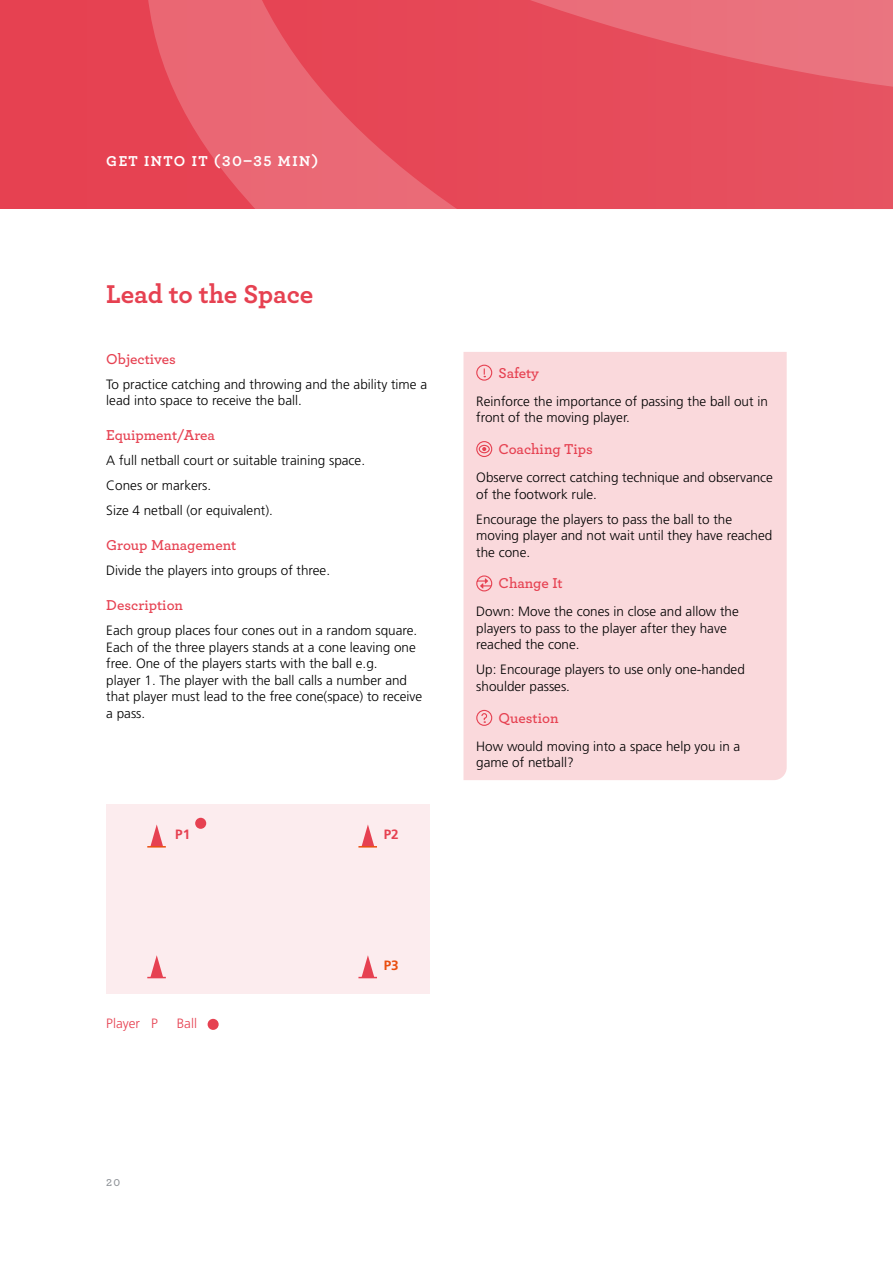
<style>
.page{position:relative;width:893px;height:1263px;background:#fff}
.page>*{position:absolute;margin:0;border:0;box-sizing:border-box;transform-origin:0 0}
.t1{font:700 27px "Archer";letter-spacing:-.005em;color:#e64151}
.t2{font:600 15px "Archer";color:#e64151}
.t3{font:700 15px "Archer";letter-spacing:.1em;color:#fff}
.t4{font:300 13.5px/16.5px "Frutiger LT Std";color:#000}
.t5{font:300 13.5px "Frutiger LT Std";color:#e64151}
.t6{font:700 13.5px "Frutiger LT Std";color:#e64151}
.t7{font:700 13.5px "Frutiger LT Std";color:#e94e0f}
.t8{font:600 10.5px "Archer";color:#8f9398}
</style>
<div class="page">
<div style="left:0;top:0;width:144px;height:209px;background:#e64151"></div>
<svg style="left:172px;top:109px;width:721px;height:100px;background:#e65261"></svg>
<svg style="left:32px;top:0;width:861px;height:109px;background:#e75463"></svg>
<div style="left:463px;top:352px;width:324px;height:428px;background:#fad9dc"></div>
<svg style="left:476px;top:364px;width:17px;height:17px"></svg>
<svg style="left:476px;top:440px;width:17px;height:18px"></svg>
<svg style="left:476px;top:575px;width:17px;height:17px"></svg>
<svg style="left:476px;top:709px;width:17px;height:17px"></svg>
<div style="left:106px;top:804px;width:323px;height:190px;background:#fcecee"></div>
<svg style="left:147px;top:824px;width:19px;height:23px"></svg>
<svg style="left:147px;top:955px;width:19px;height:23px"></svg>
<svg style="left:358px;top:824px;width:19px;height:23px"></svg>
<svg style="left:358px;top:955px;width:19px;height:23px"></svg>
<div style="left:195px;top:818px;width:11px;height:11px;background:#e64151;border-radius:50%"></div>
<div style="left:208px;top:1019px;width:11px;height:11px;background:#e64151;border-radius:50%"></div>
<p class="t3" style="left:106px;top:149px;width:214px">GET INTO IT (30–35 MIN)</p>
<h1 class="t1" style="left:106px;top:273px;width:209px">Lead to the Space</h1>
<p class="t2" style="left:106px;top:348px;width:71px">Objectives</p>
<p class="t4" style="left:106px;top:376px;width:322px">To practice catching and throwing and the ability time a lead into space to receive the ball.</p>
<p class="t2" style="left:106px;top:424px;width:110px">Equipment/Area</p>
<p class="t4" style="left:106px;top:448px;width:260px;line-height:25px">A full netball court or suitable training space.<br>Cones or markers.<br>Size 4 netball (or equivalent).</p>
<p class="t2" style="left:106px;top:534px;width:132px">Group Management</p>
<p class="t4" style="left:106px;top:562px;width:225px">Divide the players into groups of three.</p>
<p class="t2" style="left:106px;top:594px;width:78px">Description</p>
<p class="t4" style="left:106px;top:622px;width:318px">Each group places four cones out in a random square.<br>Each of the three players stands at a cone leaving one free. One of the players starts with the ball e.g.<br>player 1. The player with the ball calls a number and that player must lead to the free cone(space) to receive a pass.</p>
<p class="t6" style="left:175px;top:826px;width:17px">P1</p>
<p class="t6" style="left:384px;top:826px;width:17px">P2</p>
<p class="t5" style="left:106px;top:1016px;width:53px">Player P</p>
<p class="t5" style="left:177px;top:1016px;width:22px">Ball</p>
<p class="t7" style="left:384px;top:957px;width:17px">P3</p>
<p class="t2" style="left:499px;top:361px;width:42px">Safety</p>
<p class="t4" style="left:476px;top:393px;width:293px">Reinforce the importance of passing the ball out in front of the moving player.</p>
<p class="t2" style="left:499px;top:438px;width:96px">Coaching Tips</p>
<p class="t4" style="left:476px;top:469px;width:298px">Observe correct catching technique and observance of the footwork rule.</p>
<p class="t4" style="left:476px;top:511px;width:298px">Encourage the players to pass the ball to the moving player and not wait until they have reached the cone.</p>
<p class="t2" style="left:499px;top:572px;width:66px">Change It</p>
<p class="t4" style="left:476px;top:604px;width:264px">Down: Move the cones in close and allow the players to pass to the player after they have reached the cone.</p>
<p class="t4" style="left:476px;top:662px;width:270px">Up: Encourage players to use only one-handed shoulder passes.</p>
<p class="t2" style="left:499px;top:707px;width:62px">Question</p>
<p class="t4" style="left:476px;top:738px;width:266px">How would moving into a space help you in a game of netball?</p>
<p class="t8" style="left:106px;top:1175px;width:15px">20</p>
</div>
